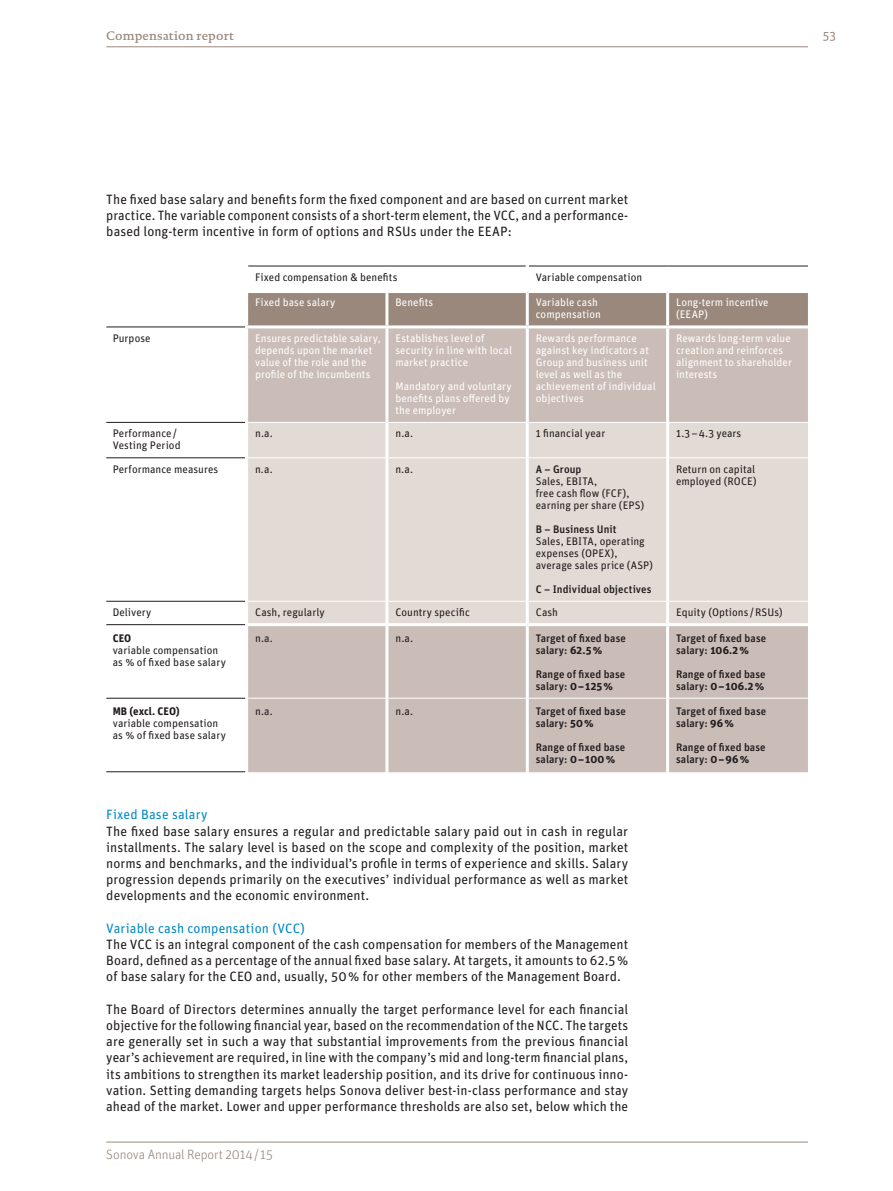
<style>
.page{position:relative;width:893px;height:1191px;background:#fff}
.page>*{position:absolute;margin:0;border:0;box-sizing:border-box;transform-origin:0 0}
.t1{font:13.5px/16.2px "Unit OT";letter-spacing:.005em;color:#211c1e;text-align:justify}
.t2{font:300 13.5px "Unit OT";letter-spacing:-.01em;color:#9a887d}
.t3{font:500 12.6px "DTL Documenta TOT";letter-spacing:.01em;color:#9a887d}
.t4{font:12.6px "Unit OT";color:#9a887d}
.t5{font:10.95px/12px "Unit OT";letter-spacing:.005em;color:#211c1e}
.t6{font:10.95px/12px "Unit OT";letter-spacing:.005em;color:#fff}
.t7{font:500 10.95px/12px "Unit OT";letter-spacing:.01em;color:#211c1e}
.s1{font-weight:500}
.s2{font-weight:700}
.s3{color:#0089c4}
</style>
<div class="page">
<div style="left:248px;top:293px;width:560px;height:32px;background:#9a887d"></div>
<div style="left:248px;top:328px;width:560px;height:443px;background:#cabcb6"></div>
<div style="left:248px;top:423px;width:560px;height:200px;background:#e2dbd5"></div>
<hr style="left:248px;top:422px;width:137px;height:1px;background:#fff">
<hr style="left:388px;top:422px;width:138px;height:1px;background:#fff">
<hr style="left:529px;top:422px;width:137px;height:1px;background:#fff">
<hr style="left:669px;top:422px;width:139px;height:1px;background:#fff">
<hr style="left:106px;top:326px;width:139px;height:1px;background:#211c1e">
<hr style="left:106px;top:422px;width:139px;height:1px;background:#211c1e">
<hr style="left:106px;top:457px;width:139px;height:1px;background:#211c1e">
<hr style="left:106px;top:601px;width:139px;height:1px;background:#211c1e">
<hr style="left:248px;top:266px;width:139px;height:1px;background:#211c1e">
<hr style="left:387px;top:266px;width:139px;height:1px;background:#211c1e">
<hr style="left:529px;top:266px;width:139px;height:1px;background:#211c1e">
<hr style="left:668px;top:266px;width:140px;height:1px;background:#211c1e">
<hr style="left:248px;top:601px;width:137px;height:1px;background:#fff">
<hr style="left:388px;top:601px;width:138px;height:1px;background:#fff">
<hr style="left:529px;top:601px;width:137px;height:1px;background:#fff">
<hr style="left:669px;top:601px;width:139px;height:1px;background:#fff">
<hr style="left:248px;top:698px;width:137px;height:1px;background:#fff">
<hr style="left:388px;top:698px;width:138px;height:1px;background:#fff">
<hr style="left:529px;top:698px;width:137px;height:1px;background:#fff">
<hr style="left:669px;top:698px;width:139px;height:1px;background:#fff">
<hr style="left:248px;top:457px;width:137px;height:1px;background:#fff">
<hr style="left:388px;top:457px;width:138px;height:1px;background:#fff">
<hr style="left:529px;top:457px;width:137px;height:1px;background:#fff">
<hr style="left:669px;top:457px;width:139px;height:1px;background:#fff">
<hr style="left:245px;top:623px;width:142px;height:3px;background:#fff">
<hr style="left:387px;top:623px;width:140px;height:3px;background:#fff">
<hr style="left:527px;top:623px;width:141px;height:3px;background:#fff">
<hr style="left:668px;top:623px;width:140px;height:3px;background:#fff">
<hr style="left:248px;top:771px;width:137px;height:1px;background:#cabcb6">
<hr style="left:388px;top:771px;width:138px;height:1px;background:#cabcb6">
<hr style="left:529px;top:771px;width:137px;height:1px;background:#cabcb6">
<hr style="left:669px;top:771px;width:139px;height:1px;background:#cabcb6">
<hr style="left:385px;top:293px;width:3px;height:32px;background:#fff">
<hr style="left:526px;top:293px;width:3px;height:32px;background:#fff">
<hr style="left:385px;top:328px;width:3px;height:94px;background:#fff">
<hr style="left:526px;top:328px;width:3px;height:94px;background:#fff">
<hr style="left:385px;top:422px;width:3px;height:36px;background:#fff">
<hr style="left:526px;top:422px;width:3px;height:36px;background:#fff">
<hr style="left:385px;top:458px;width:3px;height:143px;background:#fff">
<hr style="left:526px;top:458px;width:3px;height:143px;background:#fff">
<hr style="left:385px;top:601px;width:3px;height:22px;background:#fff">
<hr style="left:526px;top:601px;width:3px;height:22px;background:#fff">
<hr style="left:385px;top:626px;width:3px;height:72px;background:#fff">
<hr style="left:526px;top:626px;width:3px;height:72px;background:#fff">
<hr style="left:385px;top:698px;width:3px;height:73px;background:#fff">
<hr style="left:526px;top:698px;width:3px;height:73px;background:#fff">
<hr style="left:666px;top:293px;width:3px;height:32px;background:#fff">
<hr style="left:666px;top:328px;width:3px;height:94px;background:#fff">
<hr style="left:666px;top:422px;width:3px;height:36px;background:#fff">
<hr style="left:666px;top:458px;width:3px;height:143px;background:#fff">
<hr style="left:666px;top:601px;width:3px;height:22px;background:#fff">
<hr style="left:666px;top:626px;width:3px;height:72px;background:#fff">
<hr style="left:666px;top:698px;width:3px;height:73px;background:#fff">
<hr style="left:106px;top:624px;width:139px;height:1px;background:#211c1e">
<hr style="left:106px;top:698px;width:139px;height:1px;background:#211c1e">
<hr style="left:106px;top:771px;width:139px;height:1px;background:#211c1e">
<hr style="left:106px;top:46px;width:702px;height:1px;background:#9a887d">
<hr style="left:106px;top:1141px;width:702px;height:1px;background:#9a887d">
<p class="t3" style="left:106px;top:28px;width:129px">Compensation report</p>
<p class="t4" style="left:823px;top:28px;width:15px">53</p>
<p class="t1" style="left:106px;top:191px;width:523px">The fixed base salary and benefits form the fixed component and are based on current market practice. The variable component consists of a short-term element, the VCC, and a performance&shy;based long-term incentive in form of options and RSUs under the EEAP:</p>
<p class="t5" style="left:255px;top:271px;width:144px">Fixed compensation &amp; benefits</p>
<p class="t5" style="left:536px;top:271px;width:108px">Variable compensation</p>
<p class="t6" style="left:255px;top:296px;width:82px">Fixed base salary</p>
<p class="t6" style="left:395px;top:296px;width:39px">Benefits</p>
<p class="t6" style="left:536px;top:296px;width:67px">Variable cash compensation</p>
<p class="t6" style="left:676px;top:296px;width:94px">Long-term incentive (EEAP)</p>
<p class="t5" style="left:113px;top:332px;width:39px">Purpose</p>
<p class="t6" style="left:255px;top:332px;width:127px">Ensures predictable salary, depends upon the market value of the role and the profile of the incumbents</p>
<p class="t6" style="left:395px;top:332px;width:118px">Establishes level of security in line with local market practice</p>
<p class="t6" style="left:395px;top:380px;width:118px">Mandatory and voluntary benefits plans offered by the employer</p>
<p class="t6" style="left:536px;top:332px;width:121px">Rewards performance against key indicators at<br>Group and business unit level as well as the achievement of individual objectives</p>
<p class="t6" style="left:676px;top:332px;width:117px">Rewards long-term value creation and reinforces alignment to shareholder interests</p>
<p class="t5" style="left:113px;top:427px;width:70px">Performance/<br>Vesting Period</p>
<p class="t5" style="left:255px;top:427px;width:19px">n.a.</p>
<p class="t5" style="left:395px;top:427px;width:19px">n.a.</p>
<p class="t5" style="left:536px;top:427px;width:71px">1 financial year</p>
<p class="t5" style="left:676px;top:427px;width:67px">1.3–4.3 years</p>
<p class="t5" style="left:113px;top:463px;width:107px">Performance measures</p>
<p class="t5" style="left:255px;top:463px;width:19px">n.a.</p>
<p class="t5" style="left:395px;top:463px;width:19px">n.a.</p>
<p class="t5" style="left:536px;top:463px;width:110px"><span class="s1">A – Group<br></span>Sales, EBITA,<br>free cash flow (FCF), earning per share (EPS)</p>
<p class="t5" style="left:536px;top:523px;width:119px"><span class="s1">B – Business Unit<br></span>Sales, EBITA, operating expenses (OPEX), average sales price (ASP)</p>
<p class="t7" style="left:536px;top:583px;width:117px">C – Individual objectives</p>
<p class="t5" style="left:676px;top:463px;width:82px">Return on capital employed (ROCE)</p>
<p class="t5" style="left:113px;top:606px;width:40px">Delivery</p>
<p class="t5" style="left:255px;top:606px;width:71px">Cash, regularly</p>
<p class="t5" style="left:395px;top:606px;width:76px">Country specific</p>
<p class="t5" style="left:536px;top:606px;width:24px">Cash</p>
<p class="t5" style="left:676px;top:606px;width:108px">Equity (Options/RSUs)</p>
<p class="t5" style="left:113px;top:631px;width:115px"><span class="s2">CEO<br></span>variable compensation as % of fixed base salary</p>
<p class="t5" style="left:255px;top:631px;width:19px">n.a.</p>
<p class="t5" style="left:395px;top:631px;width:19px">n.a.</p>
<p class="t7" style="left:536px;top:631px;width:92px">Target of fixed base salary: <span class="s2">62.5%</span></p>
<p class="t7" style="left:536px;top:667px;width:91px">Range of fixed base salary: <span class="s2">0–125%</span></p>
<p class="t7" style="left:676px;top:631px;width:92px">Target of fixed base salary: <span class="s2">106.2%</span></p>
<p class="t7" style="left:676px;top:667px;width:91px">Range of fixed base salary: <span class="s2">0–106.2%</span></p>
<p class="t5" style="left:113px;top:705px;width:115px"><span class="s2">MB (excl. CEO)<br></span>variable compensation as % of fixed base salary</p>
<p class="t5" style="left:255px;top:705px;width:19px">n.a.</p>
<p class="t5" style="left:395px;top:705px;width:19px">n.a.</p>
<p class="t7" style="left:536px;top:705px;width:92px">Target of fixed base salary: <span class="s2">50%</span></p>
<p class="t7" style="left:536px;top:741px;width:91px">Range of fixed base salary: <span class="s2">0–100%</span></p>
<p class="t1" style="left:106px;top:806px;width:523px;text-align:left"><span class="s3">Fixed Base salary<br></span>The fixed base salary ensures a regular and predictable salary paid out in cash in regular installments. The salary level is based on the scope and complexity of the position, market norms and benchmarks, and the individual’s profile in terms of experience and skills. Salary progression depends primarily on the executives’ individual performance as well as market developments and the economic environment.</p>
<p class="t1" style="left:106px;top:920px;width:523px;text-align:left"><span class="s3">Variable cash compensation (VCC)<br></span>The VCC is an integral component of the cash compensation for members of the Management Board, defined as a percentage of the annual fixed base salary. At targets, it amounts to 62.5% of base salary for the CEO and, usually, 50% for other members of the Management Board.</p>
<p class="t1" style="left:106px;top:1001px;width:523px">The Board of Directors determines annually the target performance level for each financial objective for the following financial year, based on the recommendation of the NCC. The targets are generally set in such a way that substantial improvements from the previous financial year’s achievement are required, in line with the company’s mid and long-term financial plans, its ambitions to strengthen its market leadership position, and its drive for continuous inno&shy;vation. Setting demanding targets helps Sonova deliver best-in-class performance and stay ahead of the market. Lower and upper performance thresholds are also set, below which the</p>
<p class="t2" style="left:106px;top:1146px;width:168px">Sonova Annual Report 2014/15</p>
<p class="t7" style="left:676px;top:705px;width:92px">Target of fixed base salary: <span class="s2">96%</span></p>
<p class="t7" style="left:676px;top:741px;width:91px">Range of fixed base salary: <span class="s2">0–96%</span></p>
</div>
